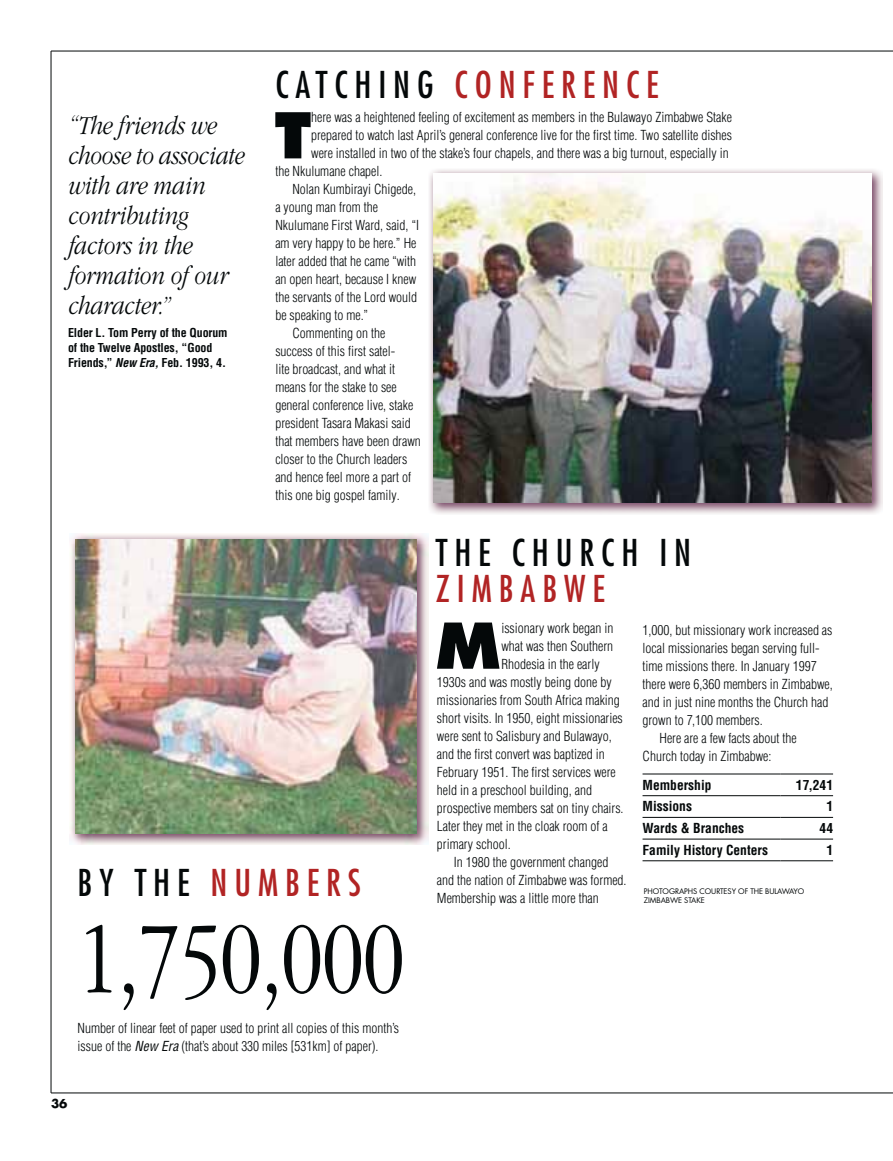
<style>
.page{position:relative;width:893px;height:1161px;background:#fff}
.page>*{position:absolute;margin:0;border:0;box-sizing:border-box;transform-origin:0 0}
.t1{font:300 condensed 105px "Garamondlds Lat";color:#040809}
.t2{font:800 61.2px "Futuralds Lat";color:#040809}
.t3{font:condensed 36px "Futuralds Lat";letter-spacing:.19em;color:#b12424}
.t4{font:condensed 36px "Futuralds Lat";letter-spacing:.19em;color:#040809}
.t5{font:italic 300 27px/30px "Garamondlds Lat";letter-spacing:-.01em;color:#040809;scale:.85 1}
.t6{font:300 condensed 13.5px/18px "Helveticalds Lat";color:#040809}
.t7{font:700 condensed 13.5px "Helveticalds Lat";color:#040809}
.t8{font:700 condensed 12px/15px "Helveticalds Lat";letter-spacing:-.01em;color:#040809}
.t9{font:700 12px "Futuralds Lat";color:#040809}
.t10{font:7.5px/9px "Futuralds Lat";letter-spacing:-.01em;color:#040809}
.s1{color:#040809}
.s2{font-style:italic}
.s3{font-weight:400;font-style:italic}
</style>
<div class="page">
<hr style="left:51px;top:51px;width:1px;height:1042px;background:#040809">
<hr style="left:51px;top:1093px;width:842px;height:1px;background:#040809">
<hr style="left:51px;top:51px;width:842px;height:1px;background:#040809">
<hr style="left:642px;top:773px;width:138px;height:1px;background:#040809">
<hr style="left:780px;top:773px;width:53px;height:1px;background:#040809">
<hr style="left:642px;top:795px;width:138px;height:1px;background:#040809">
<hr style="left:780px;top:795px;width:53px;height:1px;background:#040809">
<hr style="left:642px;top:817px;width:138px;height:1px;background:#040809">
<hr style="left:780px;top:817px;width:53px;height:1px;background:#040809">
<hr style="left:642px;top:839px;width:138px;height:1px;background:#040809">
<hr style="left:780px;top:839px;width:53px;height:1px;background:#040809">
<hr style="left:642px;top:860px;width:138px;height:1px;background:#040809">
<hr style="left:780px;top:860px;width:53px;height:1px;background:#040809">
<img style="left:429px;top:169px;width:454px;height:345px">
<img style="left:434px;top:173px;width:438px;height:330px">
<img style="left:70px;top:533px;width:358px;height:311px">
<img style="left:75px;top:539px;width:342px;height:294px">
<h3 class="t3" style="left:275px;top:64px;width:385px"><span class="s1">CATCHING</span> CONFERENCE</h3>
<h2 class="t2" style="left:275px;top:101px;width:38px">T</h2>
<p class="t6" style="left:311px;top:110px;width:422px">here was a heightened feeling of excitement as members in the Bulawayo Zimbabwe Stake</p>
<h3 class="t5" style="left:68px;top:113px;width:209px">“The friends we choose to associate with are main contributing factors in the formation of our character.”</h3>
<p class="t8" style="left:68px;top:327px;width:161px">Elder L. Tom Perry of the Quorum of the Twelve Apostles, “Good<br>Friends,” <span class="s2">New Era,</span> Feb. 1993, 4.</p>
<p class="t6" style="left:311px;top:128px;width:422px">prepared to watch last April’s general conference live for the first time. Two satellite dishes</p>
<p class="t6" style="left:311px;top:146px;width:419px">were installed in two of the stake’s four chapels, and there was a big turnout, especially in</p>
<p class="t6" style="left:275px;top:164px;width:109px">the Nkulumane chapel.</p>
<p class="t6" style="left:292px;top:182px;width:125px">Nolan Kumbirayi Chigede,</p>
<p class="t6" style="left:275px;top:200px;width:104px">a young man from the</p>
<p class="t6" style="left:275px;top:218px;width:145px">Nkulumane First Ward, said, “I</p>
<p class="t6" style="left:275px;top:236px;width:143px">am very happy to be here.” He</p>
<p class="t6" style="left:275px;top:254px;width:142px">later added that he came “with</p>
<p class="t6" style="left:275px;top:272px;width:142px">an open heart, because I knew</p>
<p class="t6" style="left:275px;top:290px;width:143px">the servants of the Lord would</p>
<p class="t6" style="left:275px;top:308px;width:94px">be speaking to me.”</p>
<p class="t6" style="left:292px;top:326px;width:94px">Commenting on the</p>
<p class="t6" style="left:275px;top:344px;width:121px">success of this first satel-</p>
<p class="t6" style="left:275px;top:362px;width:121px">lite broadcast, and what it</p>
<p class="t6" style="left:275px;top:380px;width:123px">means for the stake to see</p>
<p class="t6" style="left:275px;top:398px;width:139px">general conference live, stake</p>
<p class="t6" style="left:275px;top:416px;width:137px">president Tasara Makasi said</p>
<p class="t6" style="left:275px;top:434px;width:147px">that members have been drawn</p>
<p class="t6" style="left:275px;top:452px;width:133px">closer to the Church leaders</p>
<p class="t6" style="left:275px;top:470px;width:137px">and hence feel more a part of</p>
<p class="t6" style="left:275px;top:488px;width:126px">this one big gospel family.</p>
<h3 class="t4" style="left:436px;top:532px;width:257px">THE CHURCH IN</h3>
<h3 class="t3" style="left:436px;top:568px;width:171px">ZIMBABWE</h3>
<h2 class="t2" style="left:435px;top:612px;width:68px">M</h2>
<p class="t6" style="left:501px;top:620px;width:113px">issionary work began in</p>
<p class="t6" style="left:642px;top:622px;width:191px">1,000, but missionary work increased as</p>
<p class="t6" style="left:642px;top:640px;width:179px">local missionaries began serving full-</p>
<p class="t6" style="left:642px;top:658px;width:176px">time missions there. In January 1997</p>
<p class="t6" style="left:642px;top:676px;width:192px">there were 6,360 members in Zimbabwe,</p>
<p class="t6" style="left:642px;top:694px;width:187px">and in just nine months the Church had</p>
<p class="t6" style="left:642px;top:712px;width:122px">grown to 7,100 members.</p>
<p class="t6" style="left:659px;top:730px;width:139px">Here are a few facts about the</p>
<p class="t6" style="left:642px;top:748px;width:130px">Church today in Zimbabwe:</p>
<p class="t7" style="left:642px;top:780px;width:70px">Membership</p>
<p class="t7" style="left:796px;top:780px;width:39px">17,241</p>
<p class="t7" style="left:642px;top:801px;width:51px">Missions</p>
<p class="t7" style="left:826px;top:801px;width:8px">1</p>
<p class="t7" style="left:642px;top:823px;width:103px">Wards &amp; Branches</p>
<p class="t7" style="left:820px;top:823px;width:15px">44</p>
<p class="t7" style="left:642px;top:845px;width:127px">Family History Centers</p>
<p class="t7" style="left:826px;top:845px;width:8px">1</p>
<p class="t10" style="left:644px;top:887px;width:162px">PHOTOGRAPHS COURTESY OF THE BULAWAYO<br>ZIMBABWE STAKE</p>
<p class="t6" style="left:501px;top:638px;width:113px">what was then Southern</p>
<p class="t6" style="left:501px;top:656px;width:100px">Rhodesia in the early</p>
<p class="t6" style="left:437px;top:674px;width:176px">1930s and was mostly being done by</p>
<p class="t6" style="left:437px;top:692px;width:184px">missionaries from South Africa making</p>
<p class="t6" style="left:437px;top:710px;width:187px">short visits. In 1950, eight missionaries</p>
<p class="t6" style="left:437px;top:728px;width:176px">were sent to Salisbury and Bulawayo,</p>
<p class="t6" style="left:437px;top:746px;width:169px">and the first convert was baptized in</p>
<p class="t6" style="left:437px;top:764px;width:180px">February 1951. The first services were</p>
<p class="t6" style="left:437px;top:782px;width:157px">held in a preschool building, and</p>
<p class="t6" style="left:437px;top:800px;width:188px">prospective members sat on tiny chairs.</p>
<p class="t6" style="left:437px;top:818px;width:172px">Later they met in the cloak room of a</p>
<p class="t6" style="left:437px;top:836px;width:75px">primary school.</p>
<p class="t6" style="left:454px;top:854px;width:156px">In 1980 the government changed</p>
<p class="t6" style="left:437px;top:872px;width:191px">and the nation of Zimbabwe was formed.</p>
<p class="t6" style="left:437px;top:890px;width:163px">Membership was a little more than</p>
<h3 class="t3" style="left:78px;top:863px;width:285px"><span class="s1">BY THE</span> NUMBERS</h3>
<h1 class="t1" style="left:78px;top:894px;width:328px">1,750,000</h1>
<p class="t6" style="left:78px;top:1020px;width:323px">Number of linear feet of paper used to print all copies of this month’s issue of the <span class="s3">New Era</span> (that’s about 330 miles [531km] of paper).</p>
<p class="t9" style="left:51px;top:1097px;width:18px">36</p>
</div>
